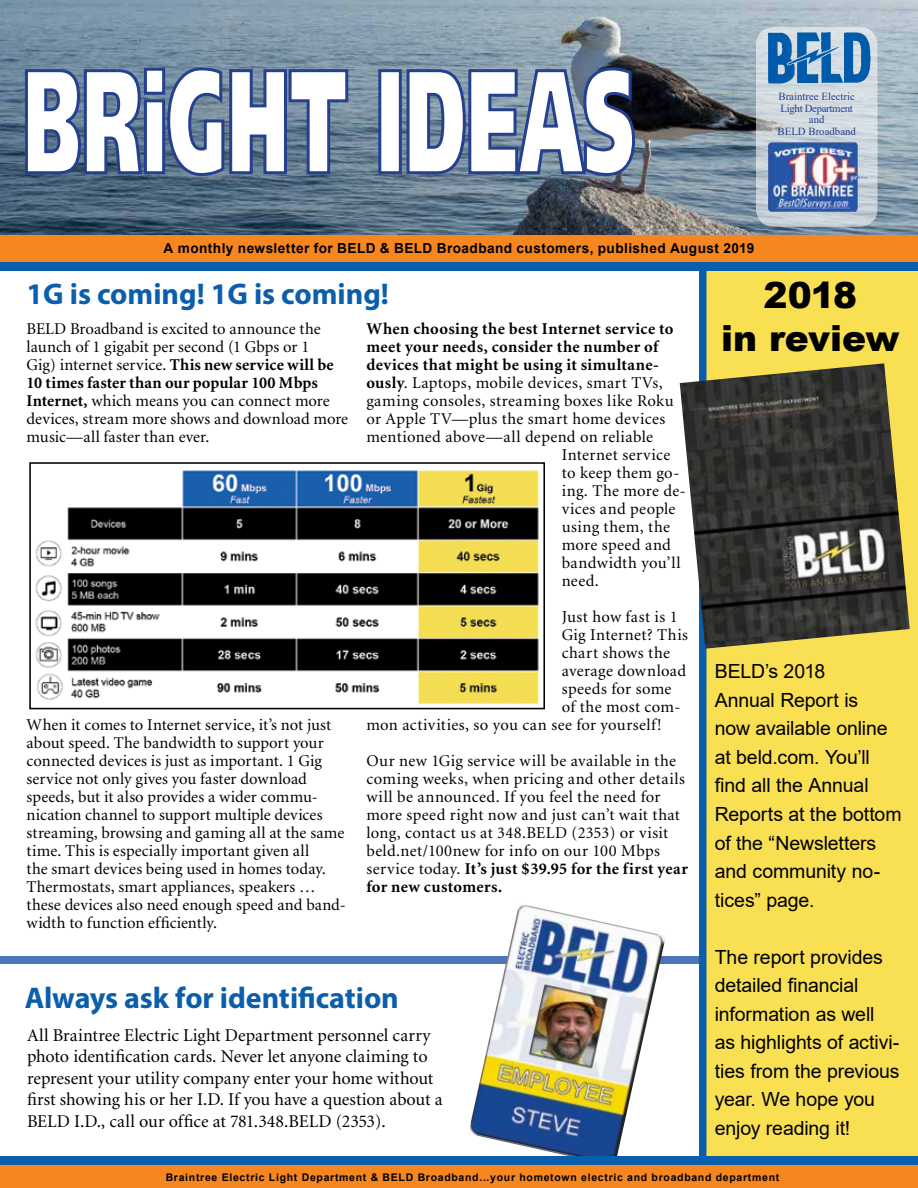
<style>
.page{position:relative;width:918px;height:1188px;background:#fff}
.page>*{position:absolute;margin:0;border:0;box-sizing:border-box;transform-origin:0 0}
.t1{font:900 36px/43.2px "Arial";letter-spacing:-.005em;color:#000;text-align:center}
.t2{font:700 30px "Myriad Pro";letter-spacing:-.005em;color:#0b5eac}
.t3{font:19.5px/28.5px "Arial";letter-spacing:-.005em;color:#000}
.t4{font:18px/21.6px "Minion";color:#000}
.t5{font:16.5px/18px "Minion";letter-spacing:.01em;color:#000}
.t6{font:700 16.5px "Minion";letter-spacing:.025em;color:#000}
.t7{font:700 13.8px "Arial";letter-spacing:.03em;color:#000}
.t8{font:10.8px/11.6px "Times New Roman";color:#25408f;text-align:center}
.t9{font:700 10.5px "Arial";letter-spacing:.065em;color:#000}
.s1{font-weight:700}
</style>
<div class="page">
<div style="left:0;top:956px;width:707px;height:7px;background:#4d73b9"></div>
<img style="left:468px;top:904px;width:198px;height:252px">
<div style="left:699px;top:271px;width:219px;height:885px;background:#f9df52"></div>
<img style="left:0;top:0;width:918px;height:235px">
<div style="left:0;top:1156px;width:918px;height:10px;background:#0b5eac"></div>
<svg style="left:23px;top:66px;width:327px;height:111px"></svg>
<div style="left:378px;top:69px;width:24px;height:105px;background:#fff;border:3px solid #25408f"></div>
<svg style="left:405px;top:66px;width:232px;height:111px"></svg>
<div style="left:0;top:244px;width:918px;height:27px;background:#0b5eac"></div>
<div style="left:0;top:235px;width:918px;height:27px;background:#f6861f"></div>
<svg style="left:756px;top:27px;width:122px;height:200px;background:#cdd6db"></svg>
<img style="left:768px;top:142px;width:100px;height:70px">
<img style="left:768px;top:33px;width:102px;height:51px">
<img style="left:680px;top:363px;width:230px;height:286px">
<div style="left:0;top:1166px;width:918px;height:22px;background:#f6861f"></div>
<img style="left:35px;top:470px;width:504px;height:235px">
<div style="left:29px;top:462px;width:516px;height:247px;border:2px solid #000"></div>
<p class="t8" style="left:778px;top:90px;width:80px">Braintree Electric<br>Light Department and<br>BELD Broadband</p>
<p class="t7" style="left:164px;top:238px;width:592px">A monthly newsletter for BELD &amp; BELD Broadband customers, published August 2019</p>
<h2 class="t2" style="left:27px;top:275px;width:364px">1G is coming! 1G is coming!</h2>
<p class="t5" style="left:27px;top:320px;width:323px">BELD Broadband is excited to announce the launch of 1 gigabit per second (1 Gbps or 1<br>Gig) internet service. <span class="s1">This new service will be 10 times faster than our popular 100 Mbps Internet,</span> which means you can connect more devices, stream more shows and download more music—all faster than ever.</p>
<p class="t5" style="left:27px;top:716px;width:321px">When it comes to Internet service, it’s not just about speed. The bandwidth to support your connected devices is just as important. 1 Gig service not only gives you faster download speeds, but it also provides a wider commu&shy;nication channel to support multiple devices streaming, browsing and gaming all at the same time. This is especially important given all<br>the smart devices being used in homes today.<br>Thermostats, smart appliances, speakers … these devices also need enough speed and band&shy;width to function efficiently.</p>
<p class="t6" style="left:366px;top:320px;width:309px">When choosing the best Internet service to</p>
<p class="t6" style="left:366px;top:338px;width:293px">meet your needs, consider the number of</p>
<p class="t6" style="left:366px;top:356px;width:294px">devices that might be using it simultane-</p>
<p class="t5" style="left:366px;top:374px;width:298px"><span class="s1">ously</span>. Laptops, mobile devices, smart TVs,</p>
<p class="t5" style="left:366px;top:392px;width:309px">gaming consoles, streaming boxes like Roku</p>
<p class="t5" style="left:366px;top:410px;width:300px">or Apple TV—plus the smart home devices</p>
<p class="t5" style="left:366px;top:428px;width:288px">mentioned above—all depend on reliable</p>
<p class="t5" style="left:562px;top:446px;width:110px">Internet service</p>
<p class="t5" style="left:562px;top:464px;width:119px">to keep them go-</p>
<p class="t5" style="left:562px;top:482px;width:126px">ing. The more de-</p>
<p class="t5" style="left:562px;top:500px;width:115px">vices and people</p>
<p class="t5" style="left:562px;top:518px;width:110px">using them, the</p>
<p class="t5" style="left:562px;top:536px;width:111px">more speed and</p>
<p class="t5" style="left:562px;top:554px;width:120px">bandwidth you’ll</p>
<p class="t5" style="left:562px;top:572px;width:39px">need.</p>
<p class="t5" style="left:562px;top:608px;width:117px">Just how fast is 1</p>
<p class="t5" style="left:562px;top:626px;width:128px">Gig Internet? This</p>
<p class="t5" style="left:562px;top:644px;width:110px">chart shows the</p>
<p class="t5" style="left:562px;top:662px;width:126px">average download</p>
<p class="t5" style="left:562px;top:680px;width:111px">speeds for some</p>
<p class="t5" style="left:562px;top:698px;width:120px">of the most com-</p>
<p class="t5" style="left:366px;top:716px;width:297px">mon activities, so you can see for yourself!</p>
<p class="t5" style="left:366px;top:752px;width:323px">Our new 1Gig service will be available in the coming weeks, when pricing and other details will be announced. If you feel the need for more speed right now and just can’t wait that long, contact us at 348.BELD (2353) or visit beld.net/100new for info on our 100 Mbps service today. <span class="s1">It’s just $39.95 for the first year for new customers.</span></p>
<h2 class="t2" style="left:25px;top:978px;width:376px">Always ask for identification</h2>
<p class="t4" style="left:27px;top:1025px;width:417px">All Braintree Electric Light Department personnel carry photo identification cards. Never let anyone claiming to represent your utility company enter your home without first showing his or her I.D. If you have a question about a BELD I.D., call our office at 781.348.BELD (2353).</p>
<h1 class="t1" style="left:721px;top:272px;width:180px">2018<br>in review</h1>
<p class="t3" style="left:715px;top:657px;width:188px">BELD’s 2018<br>Annual Report is<br>now available online at beld.com. You’ll find all the Annual<br>Reports at the bottom of the “Newsletters and community no&shy;tices” page.</p>
<p class="t3" style="left:715px;top:942px;width:186px">The report provides detailed financial information as well as highlights of activi&shy;ties from the previous year. We hope you enjoy reading it!</p>
<p class="t9" style="left:166px;top:1170px;width:615px">Braintree Electric Light Department &amp; BELD Broadband...your hometown electric and broadband department</p>
</div>
